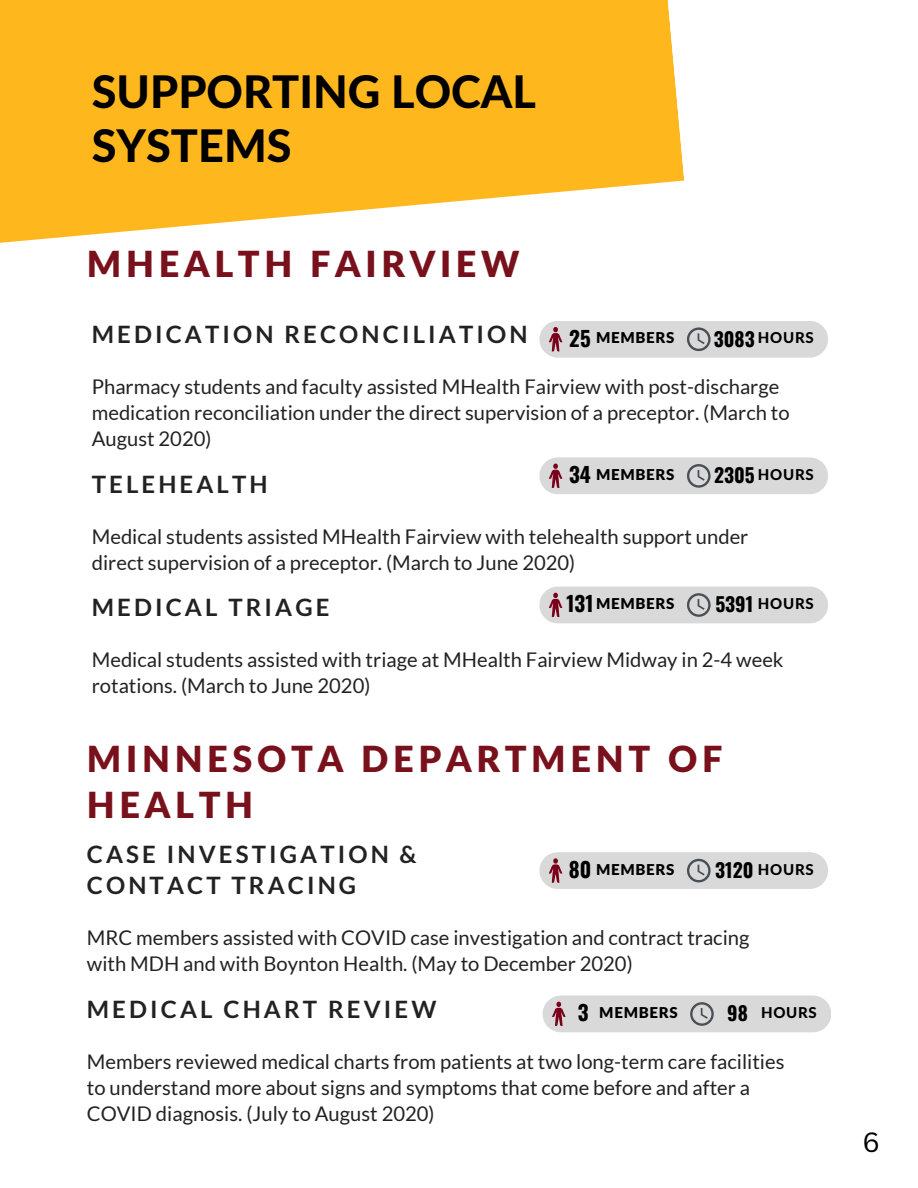
<style>
.page{position:relative;width:918px;height:1188px;background:#fff}
.page>*{position:absolute;margin:0;border:0;box-sizing:border-box;transform-origin:0 0}
.t1{font:800 45px/54px "Lato Latin";color:#000}
.t2{font:900 36px/46.2px "Lato Latin";letter-spacing:.13em;color:#79111c}
.t3{font:27px "Canva Sans";color:#000}
.t4{font:700 24px/30.6px "Lato";letter-spacing:.13em;color:#222}
.t5{font:20.25px/26px "Lato";color:#222}
.t6{font:900 15px "Lato Latin";letter-spacing:.045em;color:#000}
.t7{font:800 15px "Lato Latin";letter-spacing:.045em;color:#000}
.s1{font-family:"Oswald";font-weight:700;font-size:21px}
.s2{font-family:"Oswald";font-weight:700;font-size:19.5px}
</style>
<div class="page">
<svg style="left:0;top:0;width:684px;height:243px;background:#ffc03c"></svg>
<div style="left:539px;top:321px;width:289px;height:37px;background:#d9d9d9;border-radius:18px"></div>
<svg style="left:549px;top:327px;width:13px;height:25px"></svg>
<svg style="left:687px;top:327px;width:24px;height:24px"></svg>
<div style="left:539px;top:457px;width:289px;height:37px;background:#d9d9d9;border-radius:18px"></div>
<svg style="left:549px;top:464px;width:13px;height:24px"></svg>
<svg style="left:687px;top:464px;width:24px;height:24px"></svg>
<div style="left:539px;top:587px;width:289px;height:36px;background:#d9d9d9;border-radius:18px"></div>
<svg style="left:549px;top:593px;width:13px;height:24px"></svg>
<svg style="left:687px;top:593px;width:24px;height:24px"></svg>
<div style="left:539px;top:852px;width:289px;height:37px;background:#d9d9d9;border-radius:18px"></div>
<svg style="left:549px;top:858px;width:13px;height:25px"></svg>
<svg style="left:687px;top:859px;width:24px;height:23px"></svg>
<div style="left:543px;top:996px;width:288px;height:36px;background:#d9d9d9;border-radius:18px"></div>
<svg style="left:552px;top:1002px;width:14px;height:24px"></svg>
<svg style="left:690px;top:1002px;width:24px;height:24px"></svg>
<h1 class="t1" style="left:92px;top:67px;width:446px">SUPPORTING LOCAL<br>SYSTEMS</h1>
<h2 class="t2" style="left:87px;top:243px;width:434px">MHEALTH FAIRVIEW</h2>
<p class="t4" style="left:92px;top:318px;width:437px">MEDICATION RECONCILIATION</p>
<p class="t6" style="left:569px;top:331px;width:107px"><span class="s1">25</span> MEMBERS</p>
<p class="t7" style="left:714px;top:331px;width:101px"><span class="s2">3083</span> HOURS</p>
<p class="t5" style="left:92px;top:373px;width:699px">Pharmacy students and faculty assisted MHealth Fairview with post-discharge medication reconciliation under the direct supervision of a preceptor. (March to<br>August 2020)</p>
<p class="t4" style="left:92px;top:468px;width:177px">TELEHEALTH</p>
<p class="t6" style="left:569px;top:468px;width:107px"><span class="s1">34</span> MEMBERS</p>
<p class="t7" style="left:714px;top:468px;width:101px"><span class="s2">2305</span> HOURS</p>
<p class="t5" style="left:92px;top:523px;width:658px">Medical students assisted MHealth Fairview with telehealth support under direct supervision of a preceptor. (March to June 2020)</p>
<p class="t4" style="left:92px;top:592px;width:239px">MEDICAL TRIAGE</p>
<p class="t6" style="left:566px;top:597px;width:110px"><span class="s1">131</span> MEMBERS</p>
<p class="t7" style="left:715px;top:597px;width:100px"><span class="s2">5391</span> HOURS</p>
<p class="t5" style="left:92px;top:647px;width:693px">Medical students assisted with triage at MHealth Fairview Midway in 2-4 week rotations. (March to June 2020)</p>
<h2 class="t2" style="left:87px;top:738px;width:637px">MINNESOTA DEPARTMENT OF<br>HEALTH</h2>
<p class="t4" style="left:87px;top:838px;width:331px">CASE INVESTIGATION &amp;<br>CONTACT TRACING</p>
<p class="t6" style="left:569px;top:862px;width:107px"><span class="s1">80</span> MEMBERS</p>
<p class="t7" style="left:715px;top:862px;width:100px"><span class="s2">3120</span> HOURS</p>
<p class="t5" style="left:87px;top:924px;width:664px">MRC members assisted with COVID case investigation and contract tracing with MDH and with Boynton Health. (May to December 2020)</p>
<p class="t4" style="left:87px;top:993px;width:351px">MEDICAL CHART REVIEW</p>
<p class="t6" style="left:578px;top:1006px;width:101px"><span class="s1">3</span> MEMBERS</p>
<p class="t7" style="left:727px;top:1006px;width:91px"><span class="s2">98</span> HOURS</p>
<p class="t5" style="left:87px;top:1048px;width:699px">Members reviewed medical charts from patients at two long-term care facilities to understand more about signs and symptoms that come before and after a<br>COVID diagnosis. (July to August 2020)</p>
<h3 class="t3" style="left:863px;top:1123px;width:19px">6</h3>
</div>
